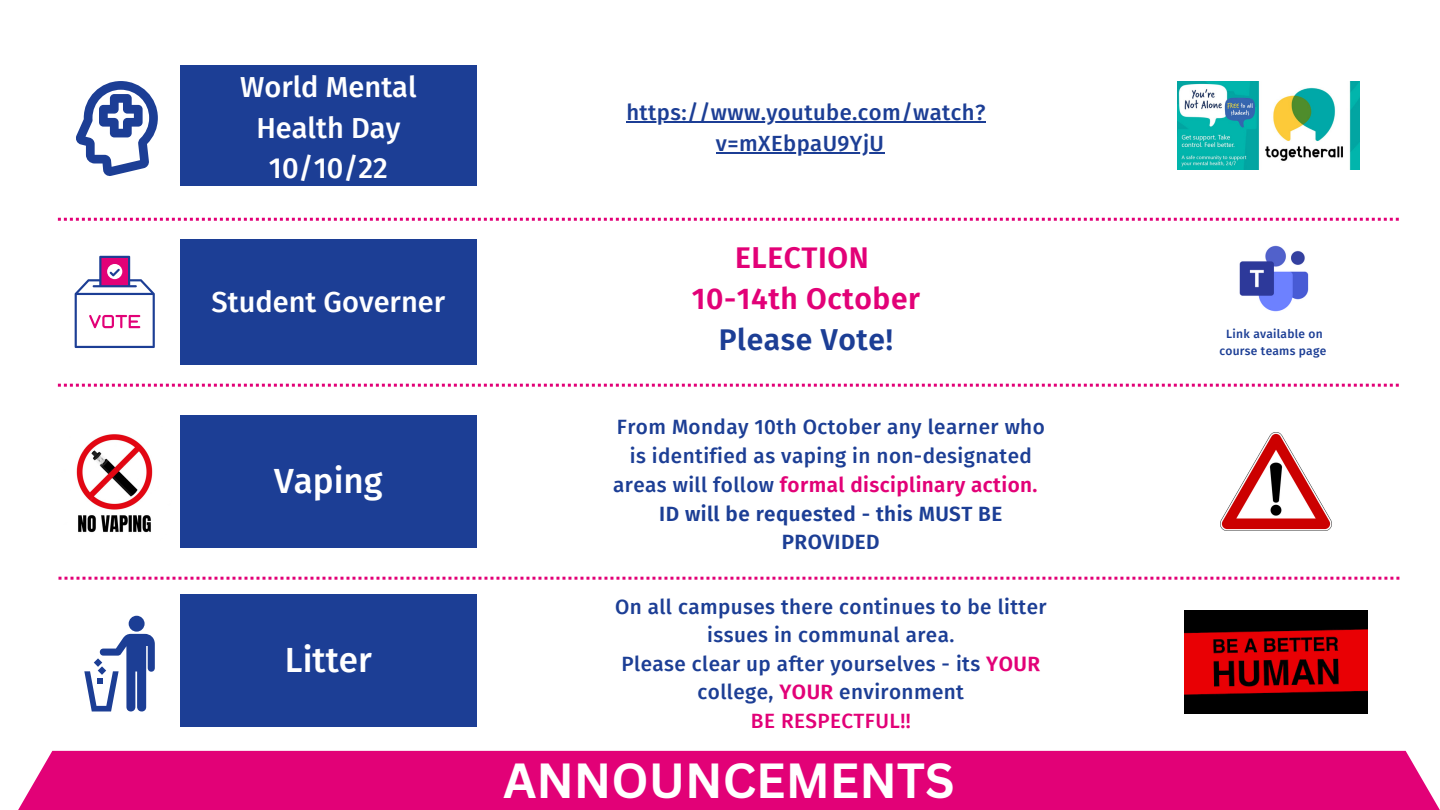
<style>
.page{position:relative;width:1440px;height:810px;background:#fff}
.page>*{position:absolute;margin:0;border:0;box-sizing:border-box;transform-origin:0 0}
.t1{font:700 48px "Canva Sans";color:#fff}
.t2{font:500 35px "Fira Sans";color:#fff}
.t3{font:600 30px/41.2px "Fira Sans";letter-spacing:.02em;color:#e20177;text-align:center}
.t4{font:600 30px "Fira Sans";letter-spacing:.02em;color:#1c3e95}
.t5{font:500 29px/40.5px "Fira Sans";color:#fff;text-align:center}
.t6{font:500 22px/30.8px "Fira Sans";letter-spacing:.02em;color:#1c3e95;text-align:center}
.t7{font:500 20.7px/28.9px "Fira Sans";letter-spacing:.02em;color:#1c3e95;text-align:center}
.t8{font:500 12px/16.5px "Fira Sans";letter-spacing:.02em;color:#1c3e95;text-align:center}
.s1{font-weight:600;color:#e20177}
.s2{font-weight:600}
.s3{color:#e20177}
</style>
<div class="page">
<div style="left:180px;top:65px;width:297px;height:121px;background:#1c3e95"></div>
<div style="left:180px;top:239px;width:297px;height:126px;background:#1c3e95"></div>
<div style="left:180px;top:415px;width:297px;height:132px;background:#1c3e95"></div>
<div style="left:18px;top:751px;width:1422px;height:59px;background:#e20177"></div>
<svg style="left:76px;top:81px;width:82px;height:95px"></svg>
<img style="left:1177px;top:81px;width:182px;height:89px">
<div style="left:180px;top:594px;width:297px;height:133px;background:#1c3e95"></div>
<svg style="left:75px;top:256px;width:80px;height:92px"></svg>
<img style="left:1239px;top:245px;width:70px;height:67px">
<img style="left:76px;top:434px;width:77px;height:99px">
<img style="left:1220px;top:433px;width:112px;height:98px">
<svg style="left:58px;top:218px;width:1341px;height:3px"></svg>
<svg style="left:59px;top:577px;width:1340px;height:3px"></svg>
<svg style="left:58px;top:384px;width:1341px;height:3px"></svg>
<div style="left:129px;top:616px;width:16px;height:16px;background:#1c3e95;border-radius:50%"></div>
<svg style="left:84px;top:634px;width:71px;height:78px"></svg>
<img style="left:1185px;top:611px;width:183px;height:102px">
<hr style="left:626px;top:121px;width:360px;height:2px;background:#1c3e95">
<hr style="left:716px;top:152px;width:169px;height:2px;background:#1c3e95">
<h3 class="t5" style="left:240px;top:68px;width:178px">World Mental<br>Health Day<br>10/10/22</h3>
<h3 class="t5" style="left:212px;top:282px;width:235px">Student Governer</h3>
<h2 class="t2" style="left:274px;top:460px;width:110px">Vaping</h2>
<h2 class="t2" style="left:285px;top:639px;width:88px">Litter</h2>
<p class="t6" style="left:626px;top:97px;width:361px">https://www.youtube.com/watch? v=mXEbpaU9YjU</p>
<h3 class="t3" style="left:692px;top:237px;width:230px">ELECTION<br>10-14th October</h3>
<h3 class="t4" style="left:719px;top:322px;width:176px">Please Vote!</h3>
<p class="t7" style="left:613px;top:412px;width:433px">From Monday 10th October any learner who is identified as vaping in non-designated areas will follow <span class="s1">formal disciplinary action.<br></span><span class="s2">ID will be requested - this MUST BE PROVIDED</span></p>
<p class="t7" style="left:615px;top:593px;width:433px;line-height:28.5px">On all campuses there continues to be litter issues in communal area.<br>Please clear up after yourselves - its <span class="s1">YOUR </span>college, <span class="s1">YOUR</span> environment<br><span class="s3">BE RESPECTFUL!!</span></p>
<h1 class="t1" style="left:503px;top:746px;width:453px">ANNOUNCEMENTS</h1>
<p class="t8" style="left:1220px;top:326px;width:108px">Link available on course teams page</p>
</div>
